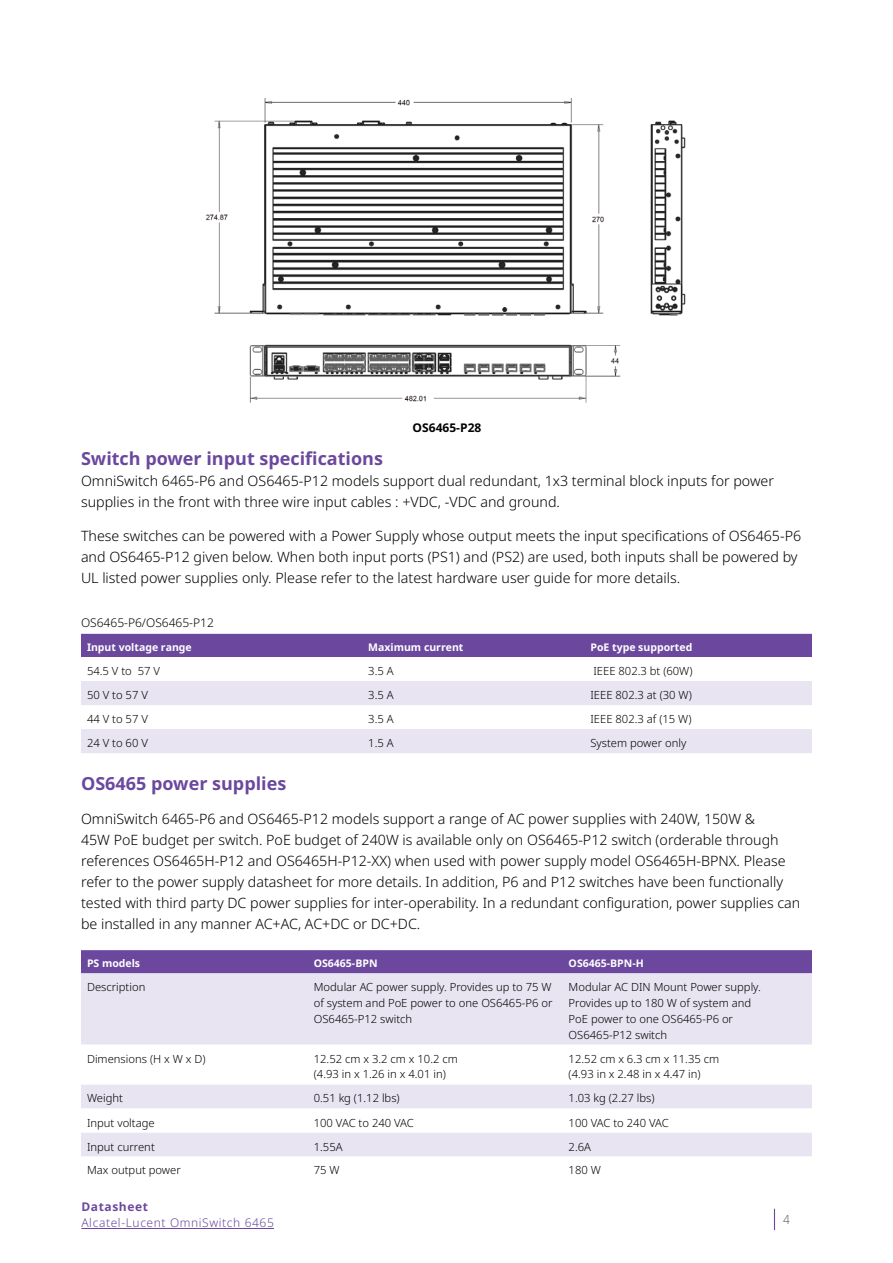
<style>
.page{position:relative;width:893px;height:1263px;background:#fff}
.page>*{position:absolute;margin:0;border:0;box-sizing:border-box;transform-origin:0 0}
.t1{font:700 18px "Noto Sans";color:#6b489d}
.t2{font:300 14.25px/21px "Noto Sans";color:#000}
.t3{font:300 12px "Noto Sans";letter-spacing:.05em;color:#6b489d}
.t4{font:300 12px "Noto Sans";color:#000}
.t5{font:700 12px "Noto Sans";color:#000}
.t6{font:700 12px "Noto Sans";letter-spacing:.05em;color:#6b489d}
.t7{font:12px "Clan OT";color:#6d6e71}
.t8{font:300 11.25px/15.8px "Noto Sans";color:#000}
.t9{font:700 10.5px "Noto Sans";color:#fff}
</style>
<div class="page">
<svg style="left:774px;top:1209px;width:1px;height:21px"></svg>
<hr style="left:81px;top:1228px;width:193px;height:1px;background:#6b489d">
<img style="left:205px;top:99px;width:481px;height:304px">
<div style="left:81px;top:634px;width:731px;height:23px;background:#6b489d"></div>
<svg style="left:81px;top:681px;width:731px;height:72px;fill:#e8e4f2"></svg>
<div style="left:81px;top:950px;width:731px;height:23px;background:#6b489d"></div>
<div style="left:81px;top:973px;width:731px;height:72px;background:#e8e4f2"></div>
<svg style="left:81px;top:1085px;width:731px;height:71px;fill:#e8e4f2"></svg>
<p class="t5" style="left:413px;top:419px;width:70px">OS6465-P28</p>
<p class="t1" style="left:81px;top:446px;width:304px">Switch power input specifications</p>
<p class="t2" style="left:81px;top:471px;width:694px">OmniSwitch 6465-P6 and OS6465-P12 models support dual redundant, 1x3 terminal block inputs for power supplies in the front with three wire input cables : +VDC, -VDC and ground.</p>
<p class="t2" style="left:81px;top:526px;width:722px">These switches can be powered with a Power Supply whose output meets the input specifications of OS6465-P6 and OS6465-P12 given below. When both input ports (PS1) and (PS2) are used, both inputs shall be powered by<br>UL listed power supplies only. Please refer to the latest hardware user guide for more details.</p>
<p class="t4" style="left:81px;top:615px;width:134px">OS6465-P6/OS6465-P12</p>
<p class="t9" style="left:87px;top:640px;width:106px">Input voltage range</p>
<p class="t9" style="left:368px;top:640px;width:97px">Maximum current</p>
<p class="t9" style="left:590px;top:640px;width:103px">PoE type supported</p>
<p class="t8" style="left:87px;top:663px;width:75px">54.5 V to 57 V</p>
<p class="t8" style="left:368px;top:663px;width:27px">3.5 A</p>
<p class="t8" style="left:593px;top:663px;width:101px">IEEE 802.3 bt (60W)</p>
<p class="t8" style="left:87px;top:687px;width:62px">50 V to 57 V</p>
<p class="t8" style="left:368px;top:687px;width:27px">3.5 A</p>
<p class="t8" style="left:590px;top:687px;width:103px">IEEE 802.3 at (30 W)</p>
<p class="t8" style="left:87px;top:711px;width:62px">44 V to 57 V</p>
<p class="t8" style="left:368px;top:711px;width:27px">3.5 A</p>
<p class="t8" style="left:590px;top:711px;width:103px">IEEE 802.3 af (15 W)</p>
<p class="t8" style="left:87px;top:735px;width:62px">24 V to 60 V</p>
<p class="t8" style="left:368px;top:735px;width:27px">1.5 A</p>
<p class="t8" style="left:590px;top:735px;width:97px">System power only</p>
<p class="t1" style="left:81px;top:770px;width:207px">OS6465 power supplies</p>
<p class="t2" style="left:81px;top:808px;width:721px">OmniSwitch 6465-P6 and OS6465-P12 models support a range of AC power supplies with 240W, 150W &amp;<br>45W PoE budget per switch. PoE budget of 240W is available only on OS6465-P12 switch (orderable through references OS6465H-P12 and OS6465H-P12-XX) when used with power supply model OS6465H-BPNX. Please refer to the power supply datasheet for more details. In addition, P6 and P12 switches have been functionally tested with third party DC power supplies for inter-operability. In a redundant configuration, power supplies can be installed in any manner AC+AC, AC+DC or DC+DC.</p>
<p class="t9" style="left:87px;top:956px;width:55px">PS models</p>
<p class="t9" style="left:314px;top:956px;width:65px">OS6465-BPN</p>
<p class="t9" style="left:569px;top:956px;width:77px">OS6465-BPN-H</p>
<p class="t8" style="left:87px;top:980px;width:60px">Description</p>
<p class="t8" style="left:314px;top:980px;width:240px;text-align:justify">Modular AC power supply. Provides up to 75 W of system and PoE power to one OS6465-P6 or OS6465-P12 switch</p>
<p class="t8" style="left:569px;top:980px;width:194px">Modular AC DIN Mount Power supply.<br>Provides up to 180 W of system and<br>PoE power to one OS6465-P6 or<br>OS6465-P12 switch</p>
<p class="t8" style="left:87px;top:1051px;width:120px">Dimensions (H x W x D)</p>
<p class="t8" style="left:314px;top:1051px;width:146px">12.52 cm x 3.2 cm x 10.2 cm (4.93 in x 1.26 in x 4.01 in)</p>
<p class="t8" style="left:569px;top:1051px;width:152px">12.52 cm x 6.3 cm x 11.35 cm (4.93 in x 2.48 in x 4.47 in)</p>
<p class="t8" style="left:87px;top:1091px;width:37px">Weight</p>
<p class="t8" style="left:314px;top:1091px;width:87px">0.51 kg (1.12 lbs)</p>
<p class="t8" style="left:569px;top:1091px;width:87px">1.03 kg (2.27 lbs)</p>
<p class="t8" style="left:87px;top:1115px;width:69px">Input voltage</p>
<p class="t8" style="left:314px;top:1115px;width:102px">100 VAC to 240 VAC</p>
<p class="t8" style="left:569px;top:1115px;width:102px">100 VAC to 240 VAC</p>
<p class="t8" style="left:87px;top:1139px;width:69px">Input current</p>
<p class="t8" style="left:314px;top:1139px;width:30px">1.55A</p>
<p class="t8" style="left:569px;top:1139px;width:24px">2.6A</p>
<p class="t8" style="left:87px;top:1162px;width:95px">Max output power</p>
<p class="t8" style="left:314px;top:1162px;width:27px">75 W</p>
<p class="t8" style="left:569px;top:1162px;width:34px">180 W</p>
<p class="t6" style="left:81px;top:1198px;width:68px">Datasheet</p>
<p class="t3" style="left:81px;top:1214px;width:194px">Alcatel-Lucent OmniSwitch 6465</p>
<p class="t7" style="left:782px;top:1212px;width:9px">4</p>
</div>
